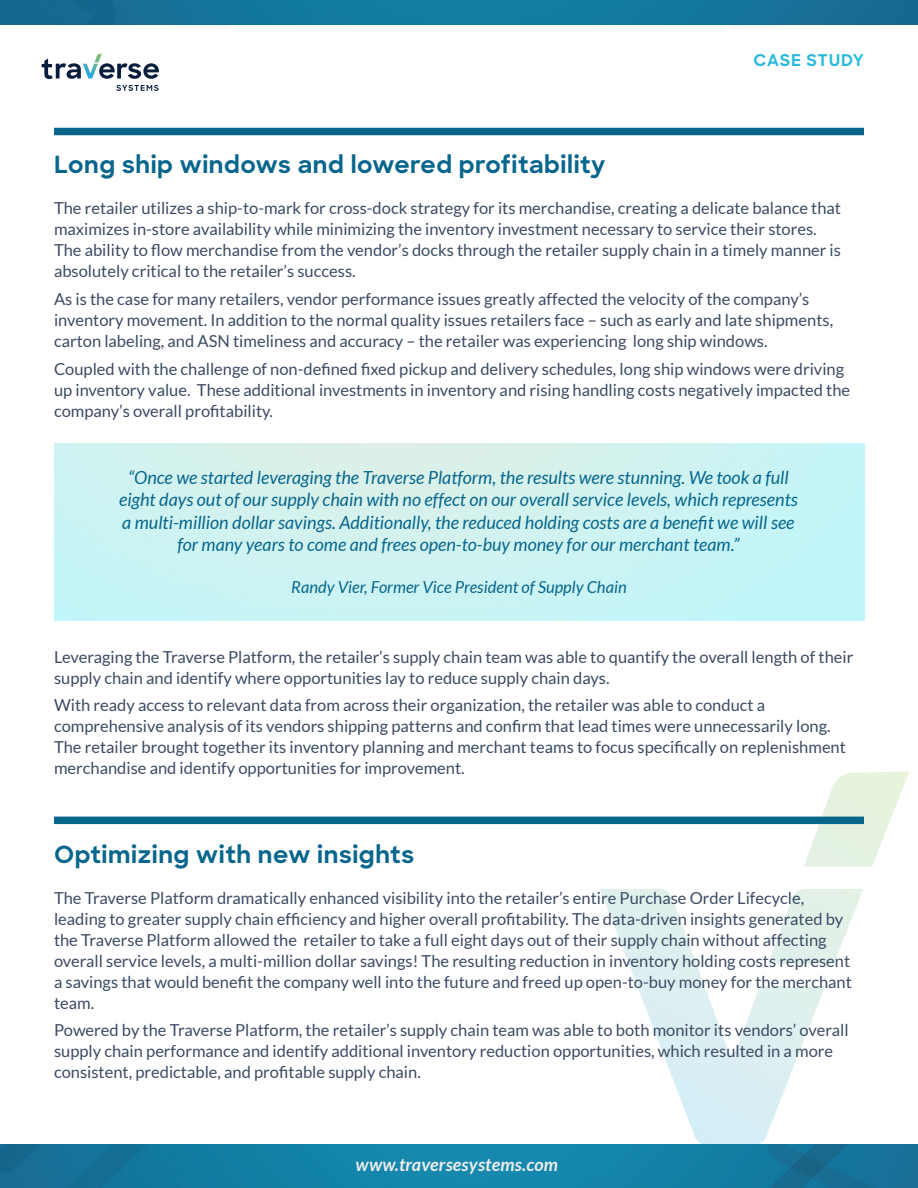
<style>
.page{position:relative;width:918px;height:1188px;background:#fff}
.page>*{position:absolute;margin:0;border:0;box-sizing:border-box;transform-origin:0 0}
.titles{font:700 24px "Sharp Sans";letter-spacing:.025em;color:#08668c}
.t1{font:italic 18px/22.5px "Lato";color:#08668c;text-align:center}
.t2{font:italic 700 18px "Lato";letter-spacing:.01em;color:#ededed}
.Paragraph_Copy{font:16.5px/21px "Lato";color:#3b4b64}
.Paragraph_Copy-2{font:italic 16.5px "Lato";color:#08668c}
.titles-2{font:700 16.5px "Sharp Sans";letter-spacing:.05em;color:#2bbadb}
</style>
<div class="page">
<svg style="left:804px;top:771px;width:105px;height:96px"></svg>
<svg style="left:825px;top:889px;width:38px;height:75px"></svg>
<svg style="left:600px;top:889px;width:225px;height:255px"></svg>
<img style="left:0;top:1145px;width:918px;height:43px">
<img style="left:0;top:0;width:918px;height:25px">
<svg style="left:42px;top:53px;width:117px;height:26px"></svg>
<svg style="left:116px;top:85px;width:43px;height:6px"></svg>
<div style="left:54px;top:817px;width:810px;height:7px;background:#08668c"></div>
<div style="left:54px;top:128px;width:810px;height:7px;background:#08668c"></div>
<p class="titles" style="left:54px;top:147px;width:553px">Long ship windows and lowered profitability</p>
<p class="titles-2" style="left:754px;top:48px;width:112px">CASE STUDY</p>
<p class="Paragraph_Copy" style="left:54px;top:198px;width:789px">The retailer utilizes a ship-to-mark for cross-dock strategy for its merchandise, creating a delicate balance that maximizes in-store availability while minimizing the inventory investment necessary to service their stores.<br>The ability to flow merchandise from the vendor’s docks through the retailer supply chain in a timely manner is absolutely critical to the retailer’s success.</p>
<p class="Paragraph_Copy" style="left:54px;top:288px;width:781px">As is the case for many retailers, vendor performance issues greatly affected the velocity of the company’s inventory movement. In addition to the normal quality issues retailers face – such as early and late shipments, carton labeling, and ASN timeliness and accuracy – the retailer was experiencing long ship windows.</p>
<p class="Paragraph_Copy" style="left:54px;top:358px;width:798px">Coupled with the challenge of non-defined fixed pickup and delivery schedules, long ship windows were driving up inventory value. These additional investments in inventory and rising handling costs negatively impacted the company’s overall profitability.</p>
<p class="t1" style="left:119px;top:467px;width:680px">“Once we started leveraging the Traverse Platform, the results were stunning. We took a full eight days out of our supply chain with no effect on our overall service levels, which represents a multi-million dollar savings. Additionally, the reduced holding costs are a benefit we will see for many years to come and frees open-to-buy money for our merchant team.”</p>
<p class="Paragraph_Copy-2" style="left:291px;top:577px;width:337px">Randy Vier, Former Vice President of Supply Chain</p>
<p class="Paragraph_Copy" style="left:54px;top:646px;width:801px">Leveraging the Traverse Platform, the retailer’s supply chain team was able to quantify the overall length of their supply chain and identify where opportunities lay to reduce supply chain days.</p>
<p class="Paragraph_Copy" style="left:54px;top:695px;width:793px">With ready access to relevant data from across their organization, the retailer was able to conduct a comprehensive analysis of its vendors shipping patterns and confirm that lead times were unnecessarily long.<br>The retailer brought together its inventory planning and merchant teams to focus specifically on replenishment merchandise and identify opportunities for improvement.</p>
<p class="titles" style="left:54px;top:836px;width:362px">Optimizing with new insights</p>
<p class="Paragraph_Copy" style="left:54px;top:887px;width:799px">The Traverse Platform dramatically enhanced visibility into the retailer’s entire Purchase Order Lifecycle, leading to greater supply chain efficiency and higher overall profitability. The data-driven insights generated by the Traverse Platform allowed the retailer to take a full eight days out of their supply chain without affecting overall service levels, a multi-million dollar savings! The resulting reduction in inventory holding costs represent a savings that would benefit the company well into the future and freed up open-to-buy money for the merchant team.</p>
<p class="Paragraph_Copy" style="left:54px;top:1020px;width:796px">Powered by the Traverse Platform, the retailer’s supply chain team was able to both monitor its vendors’ overall supply chain performance and identify additional inventory reduction opportunities, which resulted in a more consistent, predictable, and profitable supply chain.</p>
<p class="t2" style="left:356px;top:1154px;width:204px">www.traversesystems.com</p>
</div>
